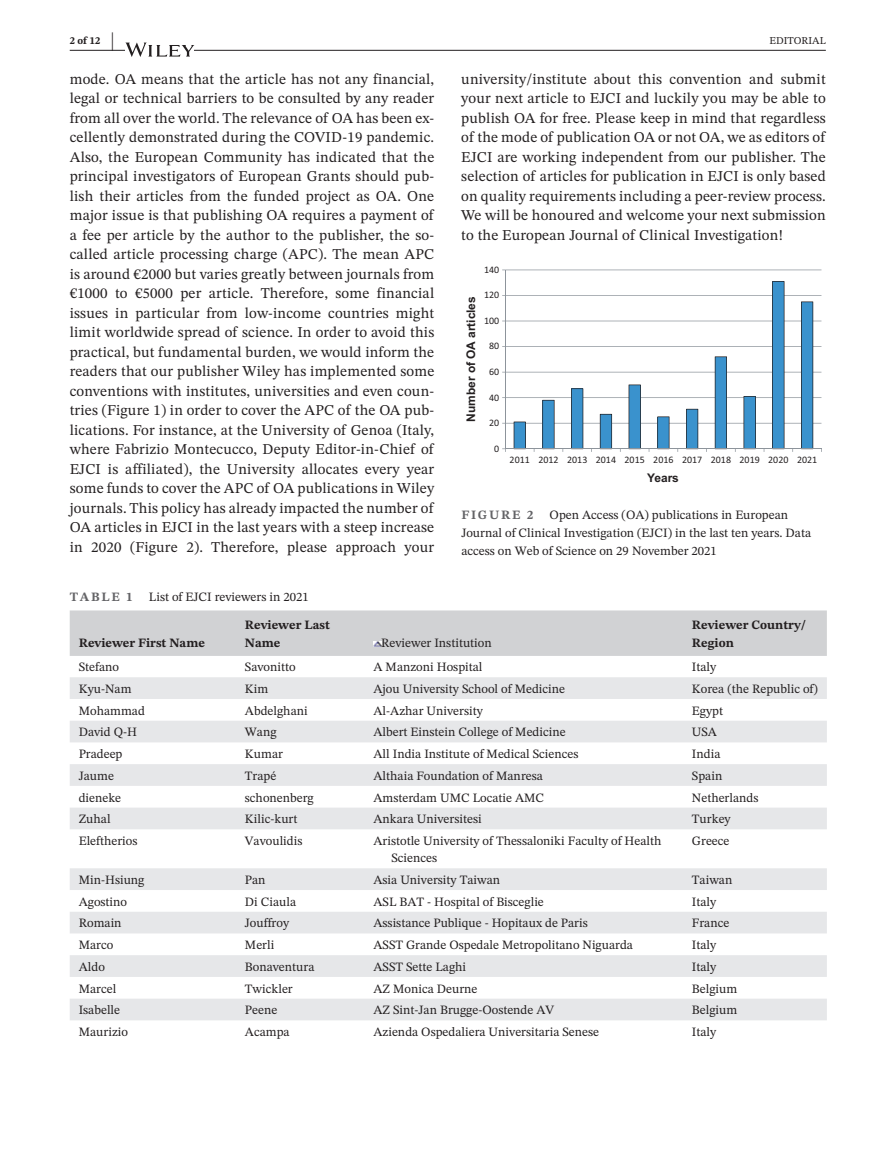
<style>
.page{position:relative;width:893px;height:1174px;background:#fff}
.page>*{position:absolute;margin:0;border:0;box-sizing:border-box;transform-origin:0 0}
.t1{font:15px/19.5px "STIX Two Text";letter-spacing:.01em;color:#231f20;text-align:justify}
.t2{font:12.75px/18px "STIX Two Text";color:#231f20}
.t3{font:700 12.75px/17.2px "STIX Two Text";color:#231f20}
.t4{font:700 12.75px "STIX Two Text";letter-spacing:.14em;color:#636366}
.t5{font:700 12px "Arial";color:#231f20}
.t6{font:10.5px "STIX Two Text";color:#231f20}
.t7{font:700 10.5px "STIX Two Text";color:#231f20}
.t8{font:9.9px "Calibri";color:#231f20}
.s1{font-size:21.6px}
</style>
<div class="page">
<hr style="left:70px;top:50px;width:756px;height:1px;background:#231f20">
<svg style="left:125px;top:43px;width:69px;height:14px"></svg>
<svg style="left:70px;top:677px;width:757px;height:343px;fill:#edeeef"></svg>
<div style="left:70px;top:610px;width:757px;height:46px;background:#d1d2d4"></div>
<hr style="left:505px;top:423px;width:316px;height:1px;background:#8d949b">
<hr style="left:505px;top:397px;width:316px;height:1px;background:#8d949b">
<hr style="left:505px;top:372px;width:316px;height:1px;background:#8d949b">
<hr style="left:505px;top:346px;width:316px;height:1px;background:#8d949b">
<hr style="left:505px;top:321px;width:316px;height:1px;background:#8d949b">
<hr style="left:505px;top:295px;width:316px;height:1px;background:#8d949b">
<hr style="left:505px;top:269px;width:316px;height:1px;background:#8d949b">
<svg style="left:514px;top:421px;width:12px;height:27px"></svg>
<svg style="left:542px;top:400px;width:13px;height:48px"></svg>
<svg style="left:571px;top:388px;width:12px;height:60px"></svg>
<svg style="left:600px;top:414px;width:12px;height:34px"></svg>
<svg style="left:629px;top:384px;width:12px;height:64px"></svg>
<svg style="left:657px;top:416px;width:12px;height:32px"></svg>
<svg style="left:686px;top:409px;width:12px;height:39px"></svg>
<svg style="left:715px;top:356px;width:12px;height:92px"></svg>
<svg style="left:743px;top:396px;width:13px;height:52px"></svg>
<svg style="left:772px;top:281px;width:12px;height:167px;background:#3888be"></svg>
<svg style="left:801px;top:301px;width:12px;height:147px;background:#3886bb"></svg>
<hr style="left:505px;top:270px;width:1px;height:179px;background:#8d949b">
<hr style="left:505px;top:448px;width:316px;height:1px;background:#8d949b">
<p class="t7" style="left:70px;top:33px;width:46px">2 of 12 <span class="s1">|</span></p>
<p class="t6" style="left:769px;top:33px;width:58px">EDITORIAL</p>
<p class="t1" style="left:70px;top:69px;width:366px">mode. OA means that the article has not any financial, legal or technical barriers to be consulted by any reader from all over the world. The relevance of OA has been ex&shy;cellently demonstrated during the COVID-19 pandemic.<br>Also, the European Community has indicated that the principal investigators of European Grants should pub&shy;lish their articles from the funded project as OA. One major issue is that publishing OA requires a payment of a fee per article by the author to the publisher, the so&shy;called article processing charge (APC). The mean APC is around €2000 but varies greatly between journals from €1000 to €5000 per article. Therefore, some financial issues in particular from low-income countries might limit worldwide spread of science. In order to avoid this practical, but fundamental burden, we would inform the readers that our publisher Wiley has implemented some conventions with institutes, universities and even coun&shy;tries (Figure 1) in order to cover the APC of the OA pub&shy;lications. For instance, at the University of Genoa (Italy, where Fabrizio Montecucco, Deputy Editor-in-Chief of EJCI is affiliated), the University allocates every year some funds to cover the APC of OA publications in Wiley journals. This policy has already impacted the number of OA articles in EJCI in the last years with a steep increase in 2020 (Figure 2). Therefore, please approach your</p>
<p class="t1" style="left:461px;top:69px;width:366px">university/institute about this convention and submit your next article to EJCI and luckily you may be able to publish OA for free. Please keep in mind that regardless of the mode of publication OA or not OA, we as editors of EJCI are working independent from our publisher. The selection of articles for publication in EJCI is only based on quality requirements including a peer-review process.<br>We will be honoured and welcome your next submission to the European Journal of Clinical Investigation!</p>
<p class="t4" style="left:70px;top:587px;width:64px">TABLE 1</p>
<p class="t2" style="left:149px;top:587px;width:161px">List of EJCI reviewers in 2021</p>
<p class="t3" style="left:79px;top:634px;width:128px">Reviewer First Name</p>
<p class="t8" style="left:484px;top:263px;width:17px">140</p>
<p class="t8" style="left:484px;top:289px;width:17px">120</p>
<p class="t5" style="left:463px;top:422px;width:127px;rotate:-90deg">Number of OA articles</p>
<p class="t8" style="left:484px;top:314px;width:17px">100</p>
<p class="t8" style="left:489px;top:340px;width:12px">80</p>
<p class="t8" style="left:489px;top:365px;width:12px">60</p>
<p class="t8" style="left:489px;top:391px;width:12px">40</p>
<p class="t8" style="left:489px;top:416px;width:12px">20</p>
<p class="t8" style="left:494px;top:442px;width:7px">0</p>
<p class="t8" style="left:510px;top:454px;width:309px">2011 2012 2013 2014 2015 2016 2017 2018 2019 2020 2021</p>
<p class="t5" style="left:647px;top:470px;width:33px">Years</p>
<p class="t2" style="left:461px;top:505px;width:351px;text-indent:88px">Open Access (OA) publications in European<br>Journal of Clinical Investigation (EJCI) in the last ten years. Data access on Web of Science on 29 November 2021</p>
<p class="t4" style="left:461px;top:505px;width:73px">FIGURE 2</p>
<p class="t3" style="left:692px;top:617px;width:116px">Reviewer Country/<br>Region</p>
<p class="t3" style="left:245px;top:617px;width:86px">Reviewer Last<br>Name</p>
<p class="t2" style="left:381px;top:633px;width:112px">Reviewer Institution</p>
<p class="t2" style="left:79px;top:658px;width:42px">Stefano</p>
<p class="t2" style="left:245px;top:658px;width:52px">Savonitto</p>
<p class="t2" style="left:373px;top:658px;width:111px">A Manzoni Hospital</p>
<p class="t2" style="left:692px;top:658px;width:26px">Italy</p>
<p class="t2" style="left:79px;top:679px;width:54px">Kyu-Nam</p>
<p class="t2" style="left:245px;top:679px;width:25px">Kim</p>
<p class="t2" style="left:373px;top:679px;width:193px">Ajou University School of Medicine</p>
<p class="t2" style="left:692px;top:679px;width:127px">Korea (the Republic of)</p>
<p class="t2" style="left:79px;top:701px;width:68px">Mohammad</p>
<p class="t2" style="left:245px;top:701px;width:64px">Abdelghani</p>
<p class="t2" style="left:373px;top:701px;width:111px">Al-Azhar University</p>
<p class="t2" style="left:692px;top:701px;width:33px">Egypt</p>
<p class="t2" style="left:79px;top:723px;width:60px">David Q-H</p>
<p class="t2" style="left:245px;top:723px;width:33px">Wang</p>
<p class="t2" style="left:373px;top:723px;width:194px">Albert Einstein College of Medicine</p>
<p class="t2" style="left:692px;top:723px;width:27px">USA</p>
<p class="t2" style="left:79px;top:745px;width:45px">Pradeep</p>
<p class="t2" style="left:245px;top:745px;width:40px">Kumar</p>
<p class="t2" style="left:373px;top:745px;width:207px">All India Institute of Medical Sciences</p>
<p class="t2" style="left:692px;top:745px;width:30px">India</p>
<p class="t2" style="left:79px;top:766px;width:37px">Jaume</p>
<p class="t2" style="left:245px;top:766px;width:33px">Trapé</p>
<p class="t2" style="left:373px;top:766px;width:171px">Althaia Foundation of Manresa</p>
<p class="t2" style="left:692px;top:766px;width:32px">Spain</p>
<p class="t2" style="left:79px;top:788px;width:44px">dieneke</p>
<p class="t2" style="left:245px;top:788px;width:70px">schonenberg</p>
<p class="t2" style="left:373px;top:788px;width:172px">Amsterdam UMC Locatie AMC</p>
<p class="t2" style="left:692px;top:788px;width:68px">Netherlands</p>
<p class="t2" style="left:79px;top:810px;width:33px">Zuhal</p>
<p class="t2" style="left:245px;top:810px;width:54px">Kilic-kurt</p>
<p class="t2" style="left:373px;top:810px;width:110px">Ankara Universitesi</p>
<p class="t2" style="left:692px;top:810px;width:40px">Turkey</p>
<p class="t2" style="left:79px;top:831px;width:60px">Eleftherios</p>
<p class="t2" style="left:245px;top:831px;width:59px">Vavoulidis</p>
<p class="t2" style="left:391px;top:832px;width:272px;line-height:17.2px;text-indent:-18px">Aristotle University of Thessaloniki Faculty of Health<br>Sciences</p>
<p class="t2" style="left:692px;top:831px;width:39px">Greece</p>
<p class="t2" style="left:79px;top:870px;width:67px">Min-Hsiung</p>
<p class="t2" style="left:245px;top:870px;width:22px">Pan</p>
<p class="t2" style="left:373px;top:870px;width:128px">Asia University Taiwan</p>
<p class="t2" style="left:692px;top:870px;width:42px">Taiwan</p>
<p class="t2" style="left:79px;top:892px;width:50px">Agostino</p>
<p class="t2" style="left:245px;top:892px;width:53px">Di Ciaula</p>
<p class="t2" style="left:373px;top:892px;width:172px">ASL BAT - Hospital of Bisceglie</p>
<p class="t2" style="left:692px;top:892px;width:26px">Italy</p>
<p class="t2" style="left:79px;top:914px;width:44px">Romain</p>
<p class="t2" style="left:245px;top:914px;width:46px">Jouffroy</p>
<p class="t2" style="left:373px;top:914px;width:216px">Assistance Publique - Hopitaux de Paris</p>
<p class="t2" style="left:692px;top:914px;width:39px">France</p>
<p class="t2" style="left:79px;top:936px;width:36px">Marco</p>
<p class="t2" style="left:245px;top:936px;width:31px">Merli</p>
<p class="t2" style="left:373px;top:936px;width:261px">ASST Grande Ospedale Metropolitano Niguarda</p>
<p class="t2" style="left:692px;top:936px;width:26px">Italy</p>
<p class="t2" style="left:79px;top:957px;width:28px">Aldo</p>
<p class="t2" style="left:245px;top:957px;width:71px">Bonaventura</p>
<p class="t2" style="left:373px;top:957px;width:94px">ASST Sette Laghi</p>
<p class="t2" style="left:692px;top:957px;width:26px">Italy</p>
<p class="t2" style="left:79px;top:979px;width:39px">Marcel</p>
<p class="t2" style="left:245px;top:979px;width:49px">Twickler</p>
<p class="t2" style="left:373px;top:979px;width:106px">AZ Monica Deurne</p>
<p class="t2" style="left:692px;top:979px;width:47px">Belgium</p>
<p class="t2" style="left:79px;top:1001px;width:43px">Isabelle</p>
<p class="t2" style="left:245px;top:1001px;width:34px">Peene</p>
<p class="t2" style="left:373px;top:1001px;width:182px">AZ Sint-Jan Brugge-Oostende AV</p>
<p class="t2" style="left:692px;top:1001px;width:47px">Belgium</p>
<p class="t2" style="left:79px;top:1022px;width:51px">Maurizio</p>
<p class="t2" style="left:245px;top:1022px;width:46px">Acampa</p>
<p class="t2" style="left:373px;top:1022px;width:227px">Azienda Ospedaliera Universitaria Senese</p>
<p class="t2" style="left:692px;top:1022px;width:26px">Italy</p>
</div>
